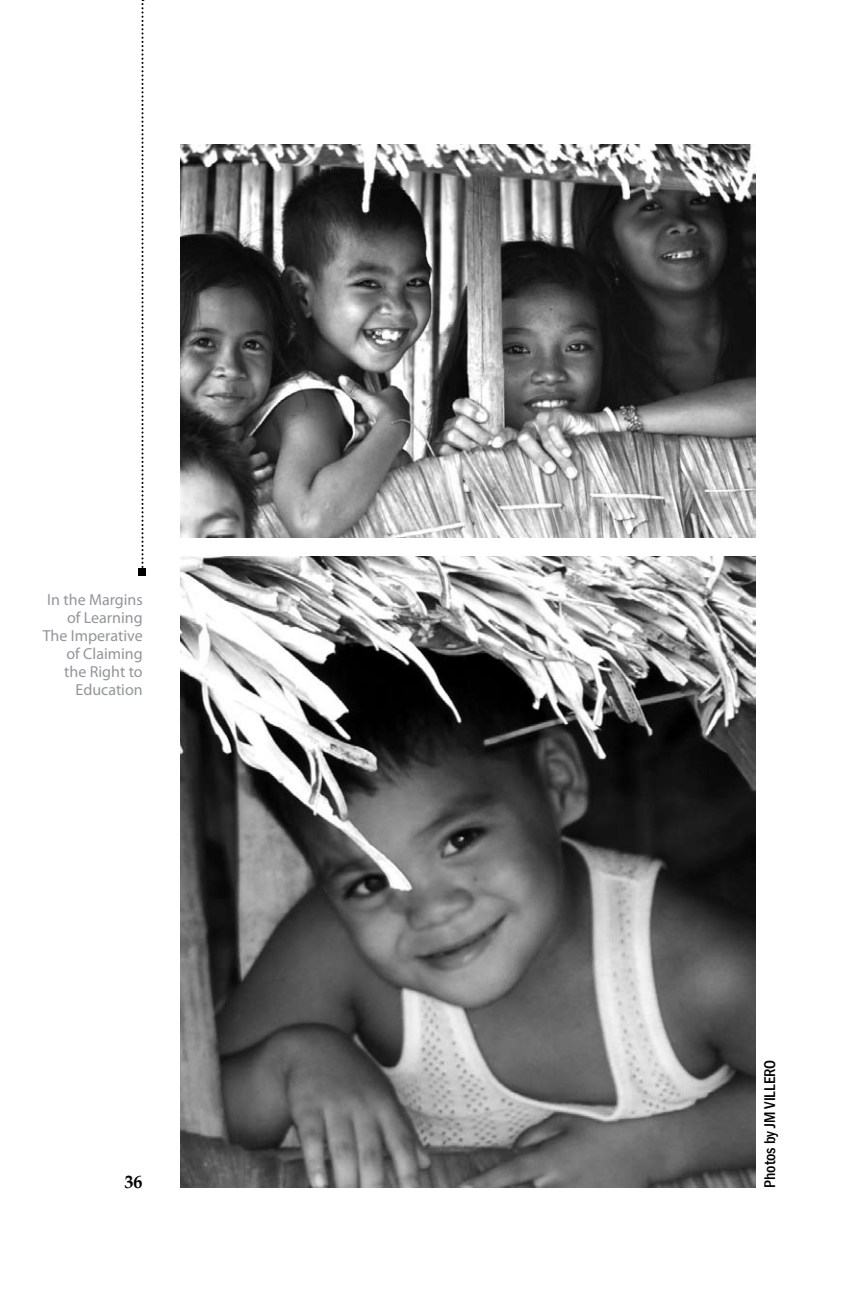
<style>
.page{position:relative;width:864px;height:1296px;background:#fff}
.page>*{position:absolute;margin:0;border:0;box-sizing:border-box;transform-origin:0 0}
.t1{font:700 18px "Book Antiqua";color:#000}
.t2{font:16px/18px "Myriad Pro";color:#939598;text-align:right}
.t3{font:500 condensed 16px "Franklin Gothic";color:#000}
</style>
<div class="page">
<svg style="left:142px;top:0;width:2px;height:568px"></svg>
<div style="left:138px;top:568px;width:8px;height:8px;background:#000"></div>
<img style="left:180px;top:144px;width:576px;height:394px">
<img style="left:180px;top:556px;width:576px;height:632px">
<p class="t2" style="left:43px;top:591px;width:101px">In the Margins of Learning<br>The Imperative of Claiming the Right to<br>Education</p>
<p class="t1" style="left:124px;top:1169px;width:19px">36</p>
<p class="t3" style="left:759px;top:1188px;width:130px;rotate:-90deg">Photos by JM VILLERO</p>
</div>
